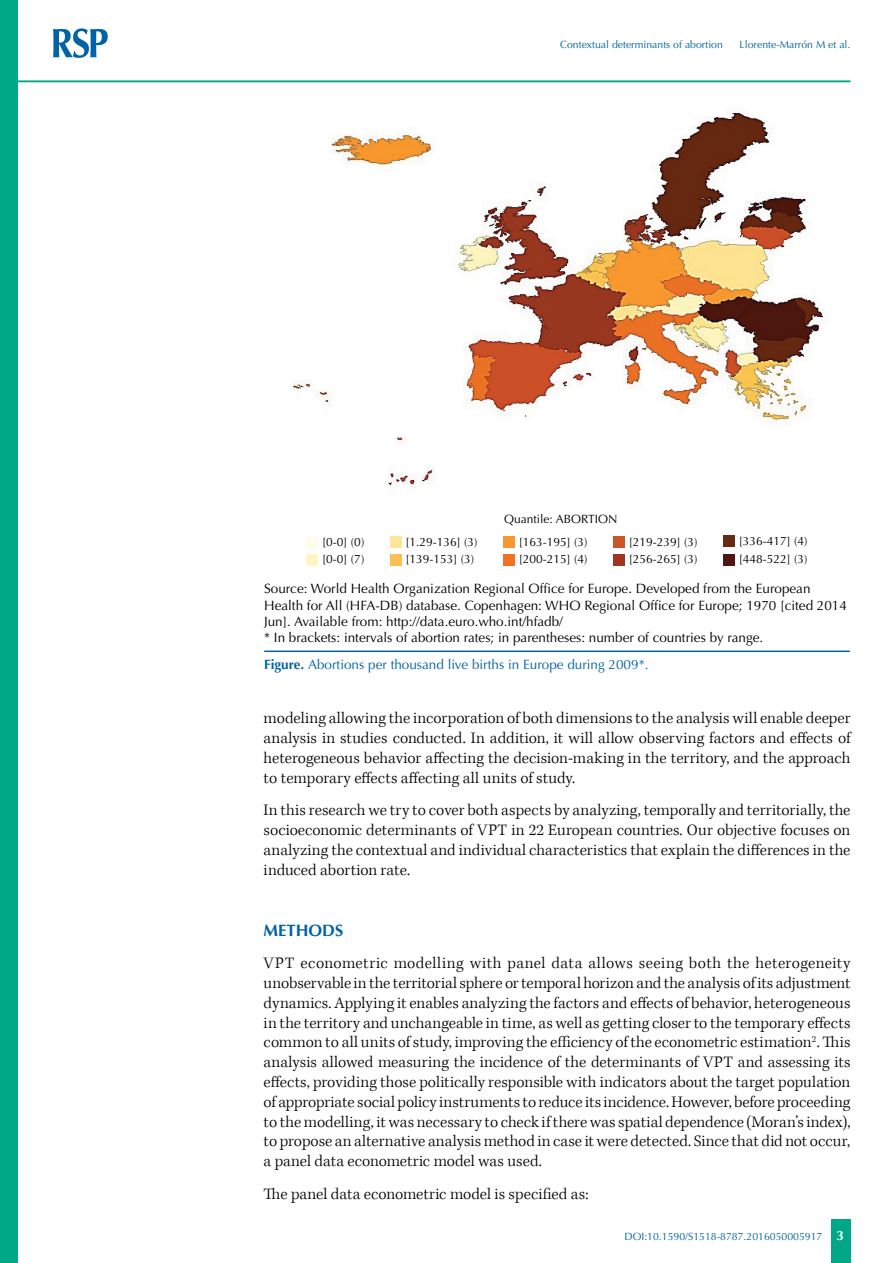
<style>
.page{position:relative;width:893px;height:1263px;background:#fff}
.page>*{position:absolute;margin:0;border:0;box-sizing:border-box;transform-origin:0 0}
.t1{font:300 16.5px/19.8px "Kepler Std";letter-spacing:.005em;color:#000;text-align:justify}
.t2{font:700 16.5px "Optima";color:#0063a7}
.t3{font:13.5px/16.2px "Optima";color:#000}
.t4{font:13.5px "Optima";color:#0063a7}
.t5{font:700 13.5px "Optima";color:#fff}
.t6{font:12px/17.5px "Optima";color:#000}
.t7{font:10.5px "Optima";color:#0063a7}
.s1{font-weight:700}
</style>
<div class="page">
<div style="left:831px;top:1220px;width:20px;height:43px;background:#00a887"></div>
<div style="left:0;top:0;width:18px;height:1263px;background:#00a887"></div>
<svg style="left:53px;top:28px;width:55px;height:30px"></svg>
<hr style="left:18px;top:80px;width:832px;height:2px;background:#00a887">
<hr style="left:264px;top:650px;width:586px;height:2px;background:#0063a7">
<img style="left:292px;top:111px;width:531px;height:377px">
<div style="left:307px;top:536px;width:11px;height:12px;background:#fefced"></div>
<div style="left:307px;top:554px;width:11px;height:12px;background:#fcf6c6"></div>
<div style="left:390px;top:536px;width:11px;height:12px;background:#fce69c"></div>
<div style="left:390px;top:554px;width:11px;height:12px;background:#f8c055"></div>
<div style="left:503px;top:536px;width:12px;height:12px;background:#f89731"></div>
<div style="left:503px;top:554px;width:12px;height:12px;background:#f37123"></div>
<div style="left:613px;top:554px;width:12px;height:12px;background:#a03422"></div>
<div style="left:613px;top:536px;width:12px;height:12px;background:#c85628"></div>
<div style="left:723px;top:554px;width:12px;height:12px;background:#501614"></div>
<div style="left:723px;top:535px;width:12px;height:12px;background:#672a13"></div>
<p class="t7" style="left:560px;top:38px;width:164px">Contextual determinants of abortion</p>
<p class="t7" style="left:740px;top:38px;width:112px">Llorente-Marrón M et al.</p>
<p class="t6" style="left:504px;top:510px;width:115px">Quantile: ABORTION</p>
<p class="t6" style="left:322px;top:533px;width:44px">[0-0] (0) [0-0] (7)</p>
<p class="t6" style="left:406px;top:533px;width:74px">[1.29-136] (3) [139-153] (3)</p>
<p class="t6" style="left:519px;top:533px;width:70px">[163-195] (3) [200-215] (4)</p>
<p class="t6" style="left:629px;top:533px;width:70px">[219-239] (3)</p>
<p class="t6" style="left:629px;top:551px;width:70px">[256-265] (3)</p>
<p class="t6" style="left:739px;top:532px;width:70px">[336-417] (4)</p>
<p class="t6" style="left:739px;top:551px;width:70px">[448-522] (3)</p>
<p class="t3" style="left:264px;top:581px;width:584px">Source: World Health Organization Regional Office for Europe. Developed from the European Health for All (HFA-DB) database. Copenhagen: WHO Regional Office for Europe; 1970 [cited 2014<br>Jun]. Available from: http://data.euro.who.int/hfadb/<br>* In brackets: intervals of abortion rates; in parentheses: number of countries by range.</p>
<p class="t4" style="left:264px;top:657px;width:386px"><span class="s1">Figure.</span> Abortions per thousand live births in Europe during 2009*.</p>
<p class="t1" style="left:264px;top:709px;width:588px">modeling allowing the incorporation of both dimensions to the analysis will enable deeper analysis in studies conducted. In addition, it will allow observing factors and effects of heterogeneous behavior affecting the decision-making in the territory, and the approach to temporary effects affecting all units of study.</p>
<p class="t1" style="left:264px;top:801px;width:588px">In this research we try to cover both aspects by analyzing, temporally and territorially, the socioeconomic determinants of VPT in 22 European countries. Our objective focuses on analyzing the contextual and individual characteristics that explain the differences in the induced abortion rate.</p>
<p class="t2" style="left:264px;top:920px;width:81px">METHODS</p>
<p class="t1" style="left:264px;top:954px;width:588px">VPT econometric modelling with panel data allows seeing both the heterogeneity unobservable in the territorial sphere or temporal horizon and the analysis of its adjustment dynamics. Applying it enables analyzing the factors and effects of behavior, heterogeneous in the territory and unchangeable in time, as well as getting closer to the temporary effects common to all units of study, improving the efficiency of the econometric estimation<sup>2</sup>. This analysis allowed measuring the incidence of the determinants of VPT and assessing its effects, providing those politically responsible with indicators about the target population of appropriate social policy instruments to reduce its incidence. However, before proceeding to the modelling, it was necessary to check if there was spatial dependence (Moran’s index), to propose an alternative analysis method in case it were detected. Since that did not occur, a panel data econometric model was used.</p>
<p class="t1" style="left:264px;top:1184px;width:326px">The panel data econometric model is specified as:</p>
<p class="t7" style="left:624px;top:1230px;width:199px">DOI:10.1590/S1518-8787.2016050005917</p>
<p class="t5" style="left:836px;top:1227px;width:9px">3</p>
</div>
